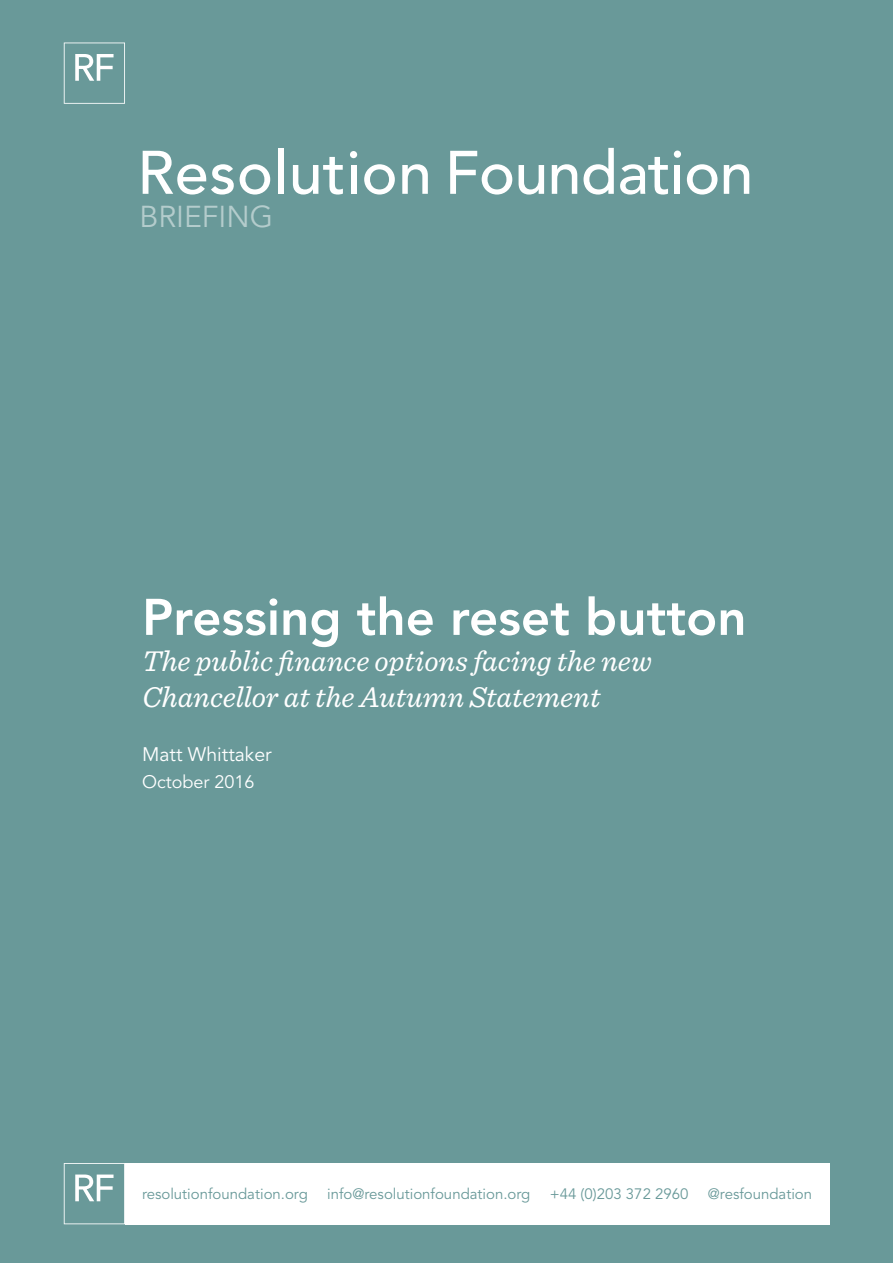
<style>
.page{position:relative;width:893px;height:1263px;background:#699999}
.page>*{position:absolute;margin:0;border:0;box-sizing:border-box;transform-origin:0 0}
.t1{font:800 51px "Avenir LT Std";color:#fff}
.t2{font:italic 30px/36px "Sentinel";color:#fff}
.t3{font:30px "Avenir LT Std";color:#b4cccc}
.t4{font:19.5px "Avenir LT Std";color:#fff}
.t5{font:18px "Avenir LT Std";color:#fff}
.t6{font:15px "Avenir LT Std";color:#699999}
</style>
<div class="page">
<div style="left:125px;top:1163px;width:704px;height:61px;background:#fff"></div>
<svg style="left:64px;top:43px;width:61px;height:61px"></svg>
<svg style="left:143px;top:151px;width:91px;height:44px"></svg>
<svg style="left:240px;top:164px;width:30px;height:31px"></svg>
<div style="left:278px;top:148px;width:6px;height:46px;background:#fff"></div>
<svg style="left:293px;top:157px;width:50px;height:38px"></svg>
<div style="left:351px;top:165px;width:5px;height:29px;background:#fff"></div>
<svg style="left:364px;top:164px;width:31px;height:31px"></svg>
<svg style="left:402px;top:164px;width:26px;height:30px"></svg>
<div style="left:350px;top:151px;width:7px;height:7px;background:#fff;border-radius:50%"></div>
<svg style="left:450px;top:151px;width:62px;height:44px"></svg>
<svg style="left:519px;top:165px;width:25px;height:30px"></svg>
<svg style="left:552px;top:164px;width:25px;height:30px"></svg>
<svg style="left:584px;top:148px;width:30px;height:47px"></svg>
<svg style="left:620px;top:157px;width:48px;height:38px"></svg>
<div style="left:675px;top:165px;width:5px;height:29px;background:#fff"></div>
<svg style="left:687px;top:164px;width:30px;height:31px"></svg>
<svg style="left:724px;top:164px;width:25px;height:30px"></svg>
<div style="left:674px;top:151px;width:7px;height:7px;background:#fff;border-radius:50%"></div>
<svg style="left:64px;top:1163px;width:61px;height:61px"></svg>
<h2 class="t3" style="left:139px;top:200px;width:135px">BRIEFING</h2>
<h1 class="t1" style="left:142px;top:587px;width:606px">Pressing the reset button</h1>
<h2 class="t2" style="left:142px;top:641px;width:511px">The public finance options facing the new<br>Chancellor at the Autumn Statement</h2>
<h3 class="t4" style="left:142px;top:743px;width:131px">Matt Whittaker</h3>
<p class="t5" style="left:142px;top:771px;width:114px">October 2016</p>
<p class="t6" style="left:142px;top:1185px;width:167px">resolutionfoundation.org</p>
<p class="t6" style="left:327px;top:1185px;width:205px">info@resolutionfoundation.org</p>
<p class="t6" style="left:550px;top:1185px;width:140px">+44 (0)203 372 2960</p>
<p class="t6" style="left:708px;top:1185px;width:106px">@resfoundation</p>
</div>
